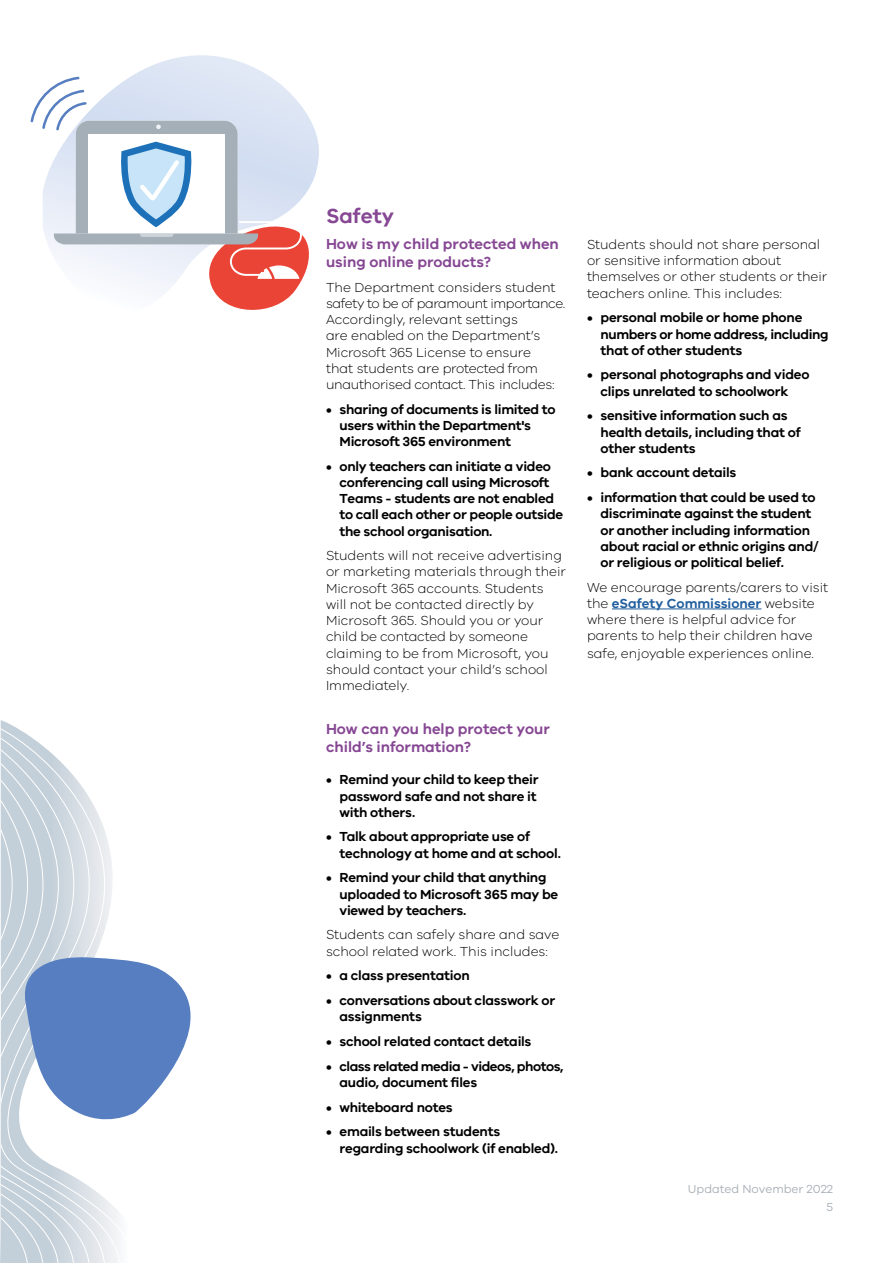
<style>
.page{position:relative;width:893px;height:1263px;background:#fff}
.page>*{position:absolute;margin:0;border:0;box-sizing:border-box;transform-origin:0 0}
.t1{font:600 21px "VIC";color:#864793}
.t2{font:600 15px/18px "VIC";color:#864793}
.t3{font:600 13.5px/16.2px "VIC";letter-spacing:-.015em;color:#000}
.t4{font:300 13.5px/16.2px "VIC";color:#000}
.t5{font:12px/18.6px "VIC";color:#abb2b9;text-align:right}
.s1{font-weight:600;color:#215e9e}
</style>
<div class="page">
<hr style="left:612px;top:609px;width:149px;height:1px;background:#215e9e">
<svg style="left:77px;top:55px;width:242px;height:116px"></svg>
<svg style="left:0;top:722px;width:118px;height:541px"></svg>
<svg style="left:20px;top:956px;width:171px;height:171px"></svg>
<svg style="left:31px;top:77px;width:285px;height:233px"></svg>
<h1 class="t1" style="left:326px;top:203px;width:70px">Safety</h1>
<p class="t2" style="left:326px;top:234px;width:234px">How is my child protected when using online products?</p>
<p class="t4" style="left:326px;top:279px;width:241px">The Department considers student safety to be of paramount importance.<br>Accordingly, relevant settings<br>are enabled on the Department’s Microsoft 365 License to ensure<br>that students are protected from unauthorised contact. This includes:</p>
<p class="t3" style="left:339px;top:401px;width:218px;text-indent:-14px">• sharing of documents is limited to users within the Department's<br>Microsoft 365 environment</p>
<p class="t3" style="left:339px;top:458px;width:225px;text-indent:-14px">• only teachers can initiate a video conferencing call using Microsoft<br>Teams - students are not enabled to call each other or people outside the school organisation.</p>
<p class="t4" style="left:326px;top:547px;width:242px">Students will not receive advertising or marketing materials through their<br>Microsoft 365 accounts. Students will not be contacted directly by<br>Microsoft 365. Should you or your child be contacted by someone claiming to be from Microsoft, you should contact your child’s school<br>Immediately.</p>
<p class="t2" style="left:326px;top:720px;width:225px">How can you help protect your child’s information?</p>
<p class="t3" style="left:339px;top:771px;width:200px;text-indent:-14px">• Remind your child to keep their password safe and not share it with others.</p>
<p class="t3" style="left:339px;top:828px;width:223px;text-indent:-14px">• Talk about appropriate use of technology at home and at school.</p>
<p class="t3" style="left:339px;top:869px;width:220px;text-indent:-14px">• Remind your child that anything uploaded to Microsoft 365 may be viewed by teachers.</p>
<p class="t4" style="left:326px;top:926px;width:235px">Students can safely share and save school related work. This includes:</p>
<p class="t3" style="left:326px;top:967px;width:145px">• a class presentation</p>
<p class="t3" style="left:339px;top:992px;width:217px;text-indent:-14px">• conversations about classwork or assignments</p>
<p class="t3" style="left:326px;top:1033px;width:207px">• school related contact details</p>
<p class="t3" style="left:339px;top:1058px;width:226px;text-indent:-14px">• class related media - videos, photos, audio, document files</p>
<p class="t3" style="left:326px;top:1098px;width:128px">• whiteboard notes</p>
<p class="t3" style="left:339px;top:1123px;width:220px;text-indent:-14px">• emails between students regarding schoolwork (if enabled).</p>
<p class="t4" style="left:587px;top:236px;width:242px">Students should not share personal or sensitive information about themselves or other students or their teachers online. This includes:</p>
<p class="t3" style="left:600px;top:309px;width:230px;text-indent:-14px">• personal mobile or home phone numbers or home address, including that of other students</p>
<p class="t3" style="left:587px;top:366px;width:224px;text-align:center">• personal photographs and video clips unrelated to schoolwork</p>
<p class="t3" style="left:600px;top:407px;width:202px;text-indent:-13px">• sensitive information such as health details, including that of other students</p>
<p class="t3" style="left:587px;top:464px;width:151px">• bank account details</p>
<p class="t3" style="left:600px;top:489px;width:220px;text-indent:-14px">• information that could be used to discriminate against the student or another including information about racial or ethnic origins and/ or religious or political belief.</p>
<p class="t4" style="left:587px;top:579px;width:243px">We encourage parents/carers to visit the <span class="s1">eSafety Commissioner</span> website where there is helpful advice for parents to help their children have</p>
<p class="t4" style="left:587px;top:645px;width:228px">safe, enjoyable experiences online.</p>
<p class="t5" style="left:688px;top:1179px;width:147px">Updated November 2022<br>5</p>
</div>
